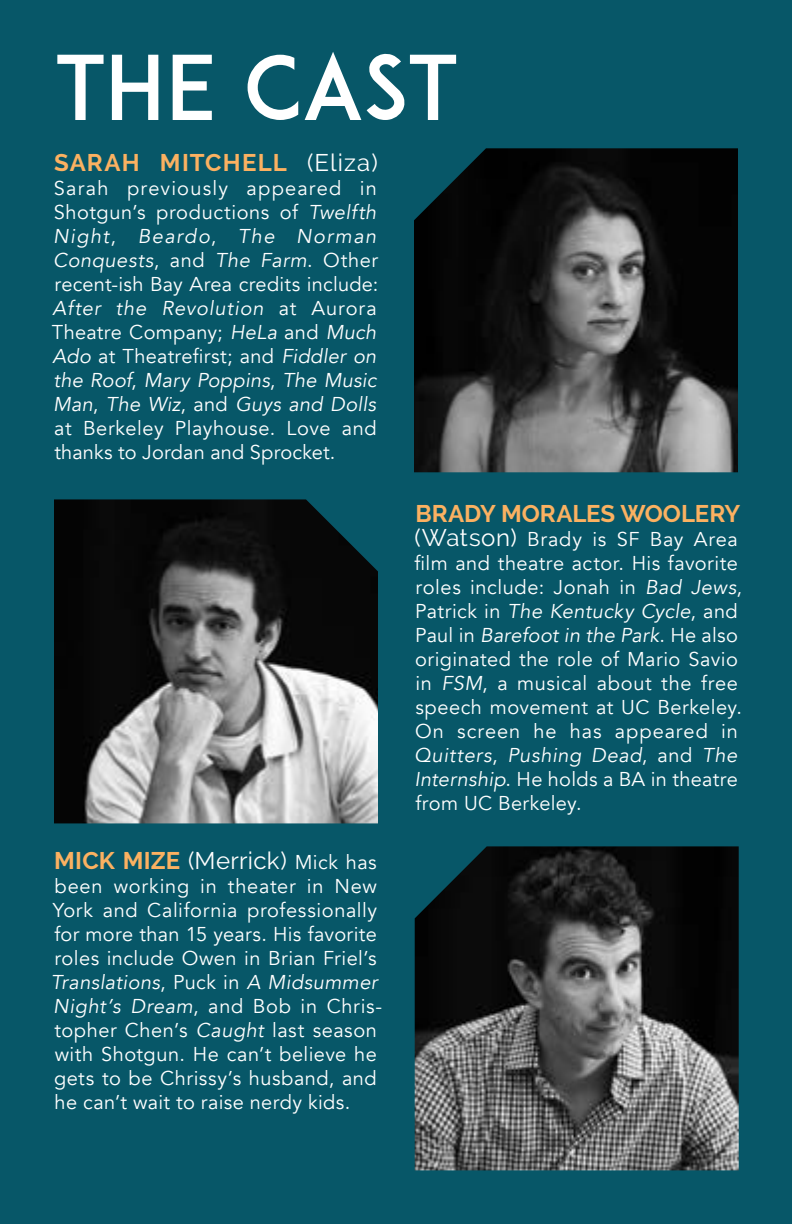
<style>
.page{position:relative;width:792px;height:1224px;background:#075768}
.page>*{position:absolute;margin:0;border:0;box-sizing:border-box;transform-origin:0 0}
.t1{font:88px "ADAM.CGPRO";letter-spacing:-.01em;color:#fff}
.t2{font:24px "Raleway";letter-spacing:.015em;color:#fff}
.t3{font:700 24px "Raleway";letter-spacing:.045em;color:#fbb161}
.t4{font:700 24px "Raleway";letter-spacing:.005em;color:#fbb161}
.t5{font:20px/24px "Avenir";letter-spacing:.025em;color:#fff}
.s1{font-weight:400;color:#fff}
.s2{font-style:italic}
.s3{font-weight:700;color:#fbb161}
.s4{font-family:"Avenir";font-size:20px}
.s5{font-family:"Raleway";font-size:24px}
</style>
<div class="page">
<img style="left:414px;top:148px;width:324px;height:324px">
<img style="left:415px;top:846px;width:324px;height:324px">
<img style="left:54px;top:499px;width:324px;height:324px">
<h1 class="t1" style="left:55px;top:34px;width:405px">THE CAST</h1>
<p class="t3" style="left:54px;top:149px;width:325px">SARAH MITCHELL <span class="s1">(Eliza)</span></p>
<p class="t5" style="left:52px;top:176px;width:328px;text-align:justify">Sarah previously appeared in Shotgun’s productions of <span class="s2">Twelfth Night</span>, <span class="s2">Beardo</span>, <span class="s2">The Norman Conquests</span>, and <span class="s2">The Farm</span>. Other recent-ish Bay Area credits include:<br><span class="s2">After the Revolution</span> at Aurora Theatre Company; <span class="s2">HeLa</span> and <span class="s2">Much Ado</span> at Theatrefirst; and <span class="s2">Fiddler on the Roof</span>, <span class="s2">Mary Poppins</span>, <span class="s2">The Music Man</span>, <span class="s2">The Wiz</span>, and <span class="s2">Guys and Dolls </span>at Berkeley Playhouse. Love and thanks to Jordan and Sprocket.</p>
<p class="t2" style="left:54px;top:847px;width:324px"><span class="s3">MICK MIZE</span> (Merrick) <span class="s4">Mick has</span></p>
<p class="t5" style="left:51px;top:874px;width:333px">been working in theater in New York and California professionally for more than 15 years. His favorite roles include Owen in Brian Friel’s <span class="s2">Translations</span>, Puck in <span class="s2">A Midsummer Night’s Dream</span>, and Bob in Chris&shy;topher Chen’s <span class="s2">Caught</span> last season with Shotgun. He can’t believe he gets to be Chrissy’s husband, and he can’t wait to raise nerdy kids.</p>
<p class="t4" style="left:415px;top:500px;width:326px">BRADY MORALES WOOLERY</p>
<p class="t5" style="left:414px;top:527px;width:330px"><span class="s5">(Watson)</span> Brady is SF Bay Area film and theatre actor. His favorite roles include: Jonah in <span class="s2">Bad Jews</span>,<br>Patrick in <span class="s2">The Kentucky Cycle</span>, and<br>Paul in <span class="s2">Barefoot in the Park</span>. He also originated the role of Mario Savio in <span class="s2">FSM</span>, a musical about the free speech movement at UC Berkeley.<br>On screen he has appeared in<br><span class="s2">Quitters</span>, <span class="s2">Pushing Dead</span>, and <span class="s2">The<br>Internship</span>. He holds a BA in theatre from UC Berkeley.</p>
</div>
